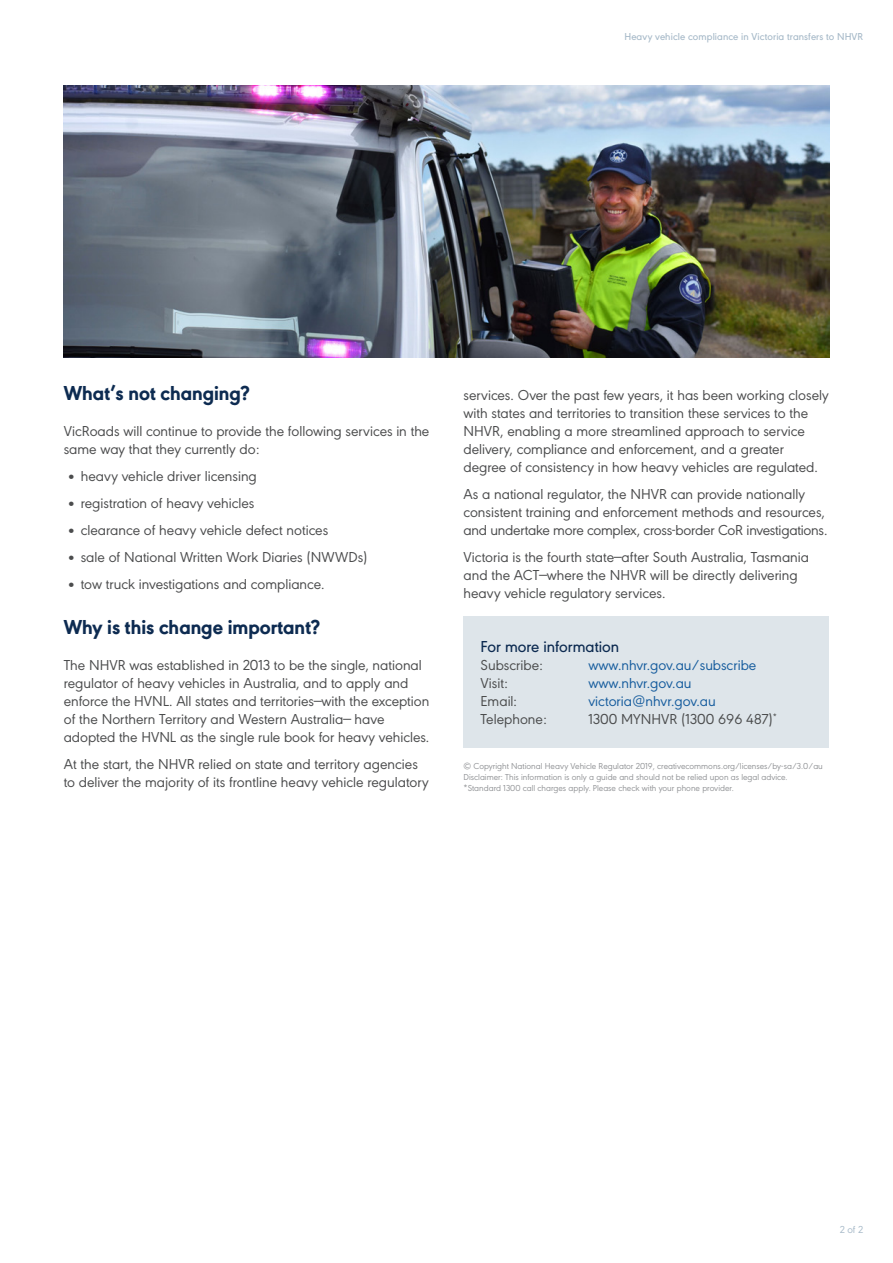
<style>
.page{position:relative;width:893px;height:1263px;background:#fff}
.page>*{position:absolute;margin:0;border:0;box-sizing:border-box;transform-origin:0 0}
.t1{font:800 21px "URW Geometric";color:#0d2b51}
.t2{font:500 16.5px "URW Geometric";color:#0d2b51}
.t3{font:15px/18px "URW Geometric";color:#4b4c4d}
.t4{font:15px "URW Geometric";color:#175d9e}
.t5{font:500 10.5px "URW Geometric";letter-spacing:.01em;color:#a6b9c8}
.t6{font:10.5px "URW Geometric";color:#a6b9c8}
.Copyright_Info{font:9px/10.8px "URW Geometric";color:#939598}
.s1{font-size:13.5px}
</style>
<div class="page">
<div style="left:463px;top:616px;width:366px;height:132px;background:#dee5ea"></div>
<img style="left:64px;top:85px;width:765px;height:272px">
<p class="t5" style="left:624px;top:29px;width:240px">Heavy vehicle compliance in Victoria transfers to NHVR</p>
<h2 class="t1" style="left:64px;top:377px;width:187px">What’s not changing?</h2>
<p class="t3" style="left:64px;top:421px;width:367px">VicRoads will continue to provide the following services in the same way that they currently do:</p>
<p class="t3" style="left:68px;top:466px;width:190px"><span class="s1">•</span> heavy vehicle driver licensing</p>
<p class="t3" style="left:68px;top:493px;width:188px"><span class="s1">•</span> registration of heavy vehicles</p>
<p class="t3" style="left:68px;top:520px;width:262px"><span class="s1">•</span> clearance of heavy vehicle defect notices</p>
<p class="t3" style="left:68px;top:547px;width:301px"><span class="s1">•</span> sale of National Written Work Diaries (NWWDs)</p>
<p class="t3" style="left:68px;top:574px;width:258px"><span class="s1">•</span> tow truck investigations and compliance.</p>
<h2 class="t1" style="left:64px;top:611px;width:257px">Why is this change important?</h2>
<p class="t3" style="left:64px;top:655px;width:367px">The NHVR was established in 2013 to be the single, national regulator of heavy vehicles in Australia, and to apply and enforce the HVNL. All states and territories—with the exception of the Northern Territory and Western Australia— have adopted the HVNL as the single rule book for heavy vehicles.</p>
<p class="t3" style="left:64px;top:754px;width:366px">At the start, the NHVR relied on state and territory agencies to deliver the majority of its frontline heavy vehicle regulatory</p>
<p class="t3" style="left:463px;top:385px;width:367px">services. Over the past few years, it has been working closely with states and territories to transition these services to the NHVR, enabling a more streamlined approach to service delivery, compliance and enforcement, and a greater degree of consistency in how heavy vehicles are regulated.</p>
<p class="t3" style="left:463px;top:484px;width:365px">As a national regulator, the NHVR can provide nationally consistent training and enforcement methods and resources, and undertake more complex, cross-border CoR investigations.</p>
<p class="t3" style="left:463px;top:547px;width:347px">Victoria is the fourth state—after South Australia, Tasmania and the ACT—where the NHVR will be directly delivering heavy vehicle regulatory services.</p>
<h4 class="t2" style="left:480px;top:634px;width:140px">For more information</h4>
<p class="t3" style="left:480px;top:655px;width:64px">Subscribe:</p>
<p class="t4" style="left:588px;top:654px;width:169px">www.nhvr.gov.au/subscribe</p>
<p class="t3" style="left:480px;top:673px;width:29px">Visit:</p>
<p class="t4" style="left:588px;top:672px;width:105px">www.nhvr.gov.au</p>
<p class="t3" style="left:480px;top:691px;width:38px">Email:</p>
<p class="t4" style="left:588px;top:690px;width:129px">victoria@nhvr.gov.au</p>
<p class="t3" style="left:480px;top:709px;width:68px">Telephone:</p>
<p class="t3" style="left:588px;top:709px;width:190px">1300 MYNHVR (1300 696 487)<sup>*</sup></p>
<p class="Copyright_Info" style="left:463px;top:760px;width:361px">© Copyright National Heavy Vehicle Regulator 2019, creativecommons.org/licenses/by-sa/3.0/au<br>Disclaimer: This information is only a guide and should not be relied upon as legal advice. *Standard 1300 call charges apply. Please check with your phone provider.</p>
<p class="t6" style="left:840px;top:1222px;width:25px">2 of 2</p>
</div>
